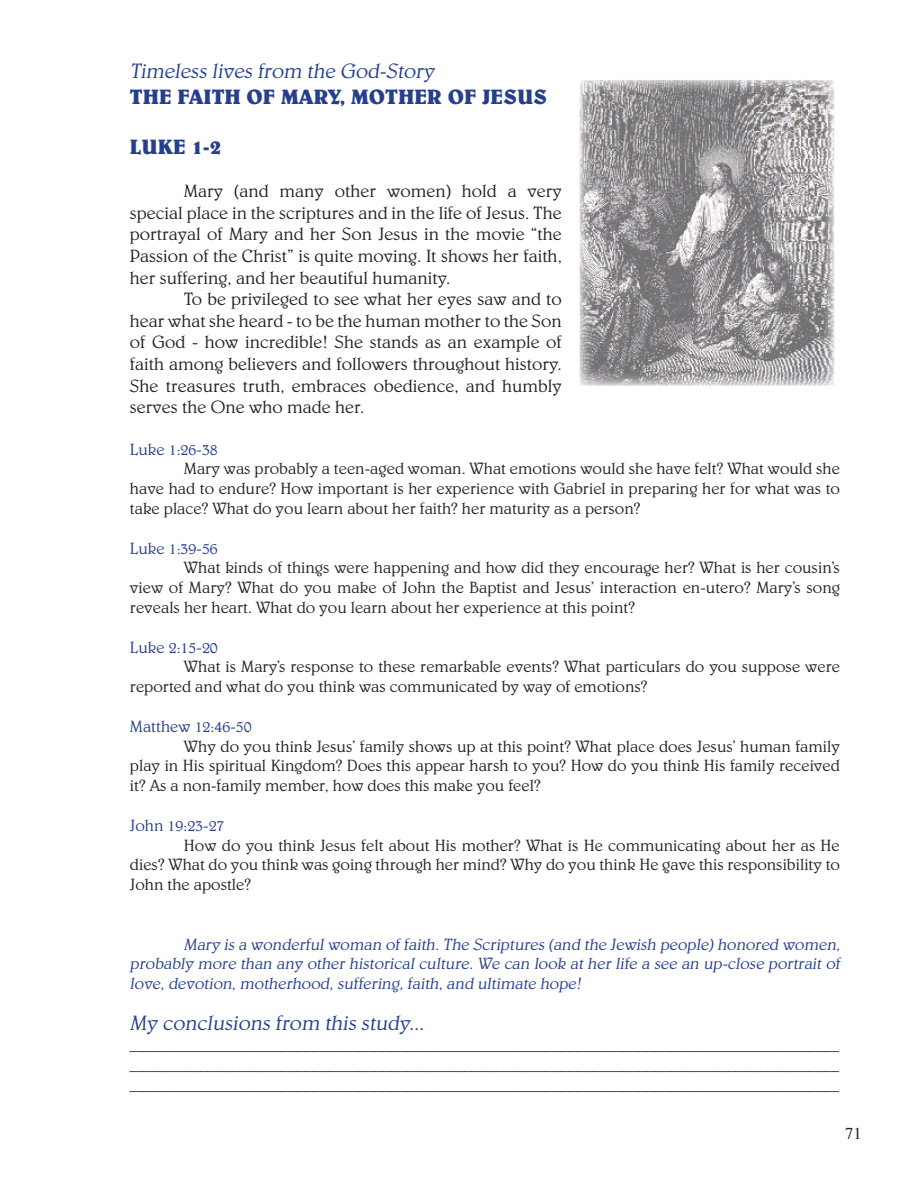
<style>
.page{position:relative;width:918px;height:1188px;background:#fff}
.page>*{position:absolute;margin:0;border:0;box-sizing:border-box;transform-origin:0 0}
.t1{font:300 21px "Belwe";color:#253f8e}
.t2{font:700 21px "Belwe";color:#253f8e}
.t3{font:300 18px/21.6px "Belwe";color:#231f20;text-align:justify}
.t4{font:300 16.5px/19.8px "Belwe";color:#231f20;text-align:justify}
.t5{font:300 16.5px/19.8px "Belwe";color:#253f8e;text-align:justify}
.t6{font:16.5px "Times";color:#231f20}
</style>
<div class="page">
<img style="left:581px;top:81px;width:252px;height:303px">
<div style="left:578px;top:78px;width:258px;height:309px;border:2px solid #fff"></div>
<p class="t1" style="left:130px;top:59px;width:306px">Timeless lives from the God-Story</p>
<p class="t2" style="left:130px;top:84px;width:419px">THE FAITH OF MARY, MOTHER OF JESUS</p>
<p class="t2" style="left:130px;top:134px;width:93px">LUKE 1-2</p>
<p class="t3" style="left:130px;top:180px;width:434px;text-indent:54px">Mary (and many other women) hold a very special place in the scriptures and in the life of Jesus. The portrayal of Mary and her Son Jesus in the movie “the Passion of the Christ” is quite moving. It shows her faith, her suffering, and her beautiful humanity.</p>
<p class="t3" style="left:130px;top:288px;width:434px;text-indent:54px">To be privileged to see what her eyes saw and to hear what she heard - to be the human mother to the Son of God - how incredible! She stands as an example of faith among believers and followers throughout history.<br>She treasures truth, embraces obedience, and humbly serves the One who made her.</p>
<p class="t5" style="left:130px;top:439px;width:89px">Luke 1:26-38</p>
<p class="t4" style="left:130px;top:459px;width:712px;text-indent:54px">Mary was probably a teen-aged woman. What emotions would she have felt? What would she have had to endure? How important is her experience with Gabriel in preparing her for what was to take place? What do you learn about her faith? her maturity as a person?</p>
<p class="t5" style="left:130px;top:538px;width:89px">Luke 1:39-56</p>
<p class="t4" style="left:130px;top:558px;width:712px;text-indent:54px">What kinds of things were happening and how did they encourage her? What is her cousin’s view of Mary? What do you make of John the Baptist and Jesus’ interaction en-utero? Mary’s song reveals her heart. What do you learn about her experience at this point?</p>
<p class="t5" style="left:130px;top:637px;width:89px">Luke 2:15-20</p>
<p class="t4" style="left:130px;top:657px;width:712px;text-indent:54px">What is Mary’s response to these remarkable events? What particulars do you suppose were reported and what do you think was communicated by way of emotions?</p>
<p class="t5" style="left:130px;top:716px;width:123px">Matthew 12:46-50</p>
<p class="t4" style="left:130px;top:736px;width:712px;text-indent:54px">Why do you think Jesus’ family shows up at this point? What place does Jesus’ human family play in His spiritual Kingdom? Does this appear harsh to you? How do you think His family received it? As a non-family member, how does this make you feel?</p>
<p class="t5" style="left:130px;top:815px;width:96px">John 19:23-27</p>
<p class="t4" style="left:130px;top:835px;width:712px;text-indent:54px">How do you think Jesus felt about His mother? What is He communicating about her as He dies? What do you think was going through her mind? Why do you think He gave this responsibility to John the apostle?</p>
<p class="t5" style="left:130px;top:934px;width:714px;text-indent:54px">Mary is a wonderful woman of faith. The Scriptures (and the Jewish people) honored women, probably more than any other historical culture. We can look at her life a see an up-close portrait of love, devotion, motherhood, suffering, faith, and ultimate hope!</p>
<p class="t1" style="left:130px;top:1010px;width:299px">My conclusions from this study...</p>
<p class="t4" style="left:130px;top:1034px;width:714px;line-height:20.2px">______________________________________________________________________________________ ______________________________________________________________________________________ ______________________________________________________________________________________</p>
<p class="t6" style="left:845px;top:1118px;width:18px">71</p>
</div>
